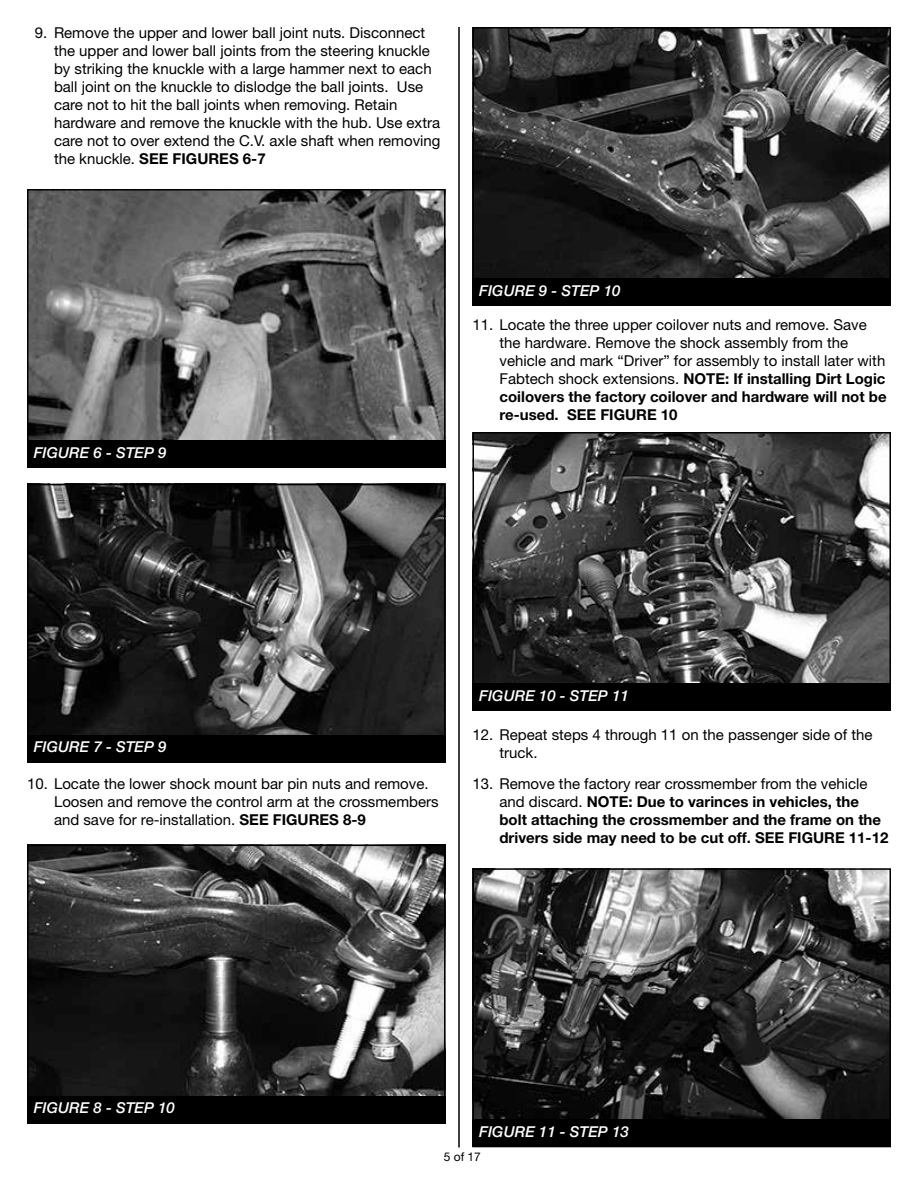
<style>
.page{position:relative;width:918px;height:1188px;background:#fff}
.page>*{position:absolute;margin:0;border:0;box-sizing:border-box;transform-origin:0 0}
.t1{font:15px/18px "Helvetica Neue LT Std";color:#000}
.t2{font:700 15px/18px "Helvetica Neue LT Std";color:#000}
.t3{font:italic 500 15px "Helvetica Neue LT Std";color:#fff}
.t4{font:12px "Helvetica Neue LT Std";color:#000}
.s1{font-weight:700}
.s2{font-weight:400}
</style>
<div class="page">
<hr style="left:458px;top:27px;width:2px;height:1121px;background:#000">
<img style="left:30px;top:192px;width:413px;height:248px">
<div style="left:27px;top:189px;width:419px;height:279px;border:2px solid #000"></div>
<div style="left:27px;top:440px;width:419px;height:28px;background:#000"></div>
<img style="left:30px;top:487px;width:413px;height:248px">
<div style="left:27px;top:484px;width:419px;height:279px;border:2px solid #000"></div>
<div style="left:27px;top:735px;width:419px;height:28px;background:#000"></div>
<img style="left:30px;top:848px;width:413px;height:248px">
<div style="left:27px;top:845px;width:419px;height:279px;border:2px solid #000"></div>
<div style="left:27px;top:1096px;width:419px;height:28px;background:#000"></div>
<img style="left:475px;top:30px;width:413px;height:248px">
<div style="left:472px;top:27px;width:419px;height:279px;border:2px solid #000"></div>
<div style="left:472px;top:278px;width:419px;height:28px;background:#000"></div>
<img style="left:475px;top:435px;width:413px;height:248px">
<div style="left:472px;top:432px;width:419px;height:279px;border:2px solid #000"></div>
<div style="left:472px;top:683px;width:419px;height:28px;background:#000"></div>
<img style="left:475px;top:871px;width:413px;height:248px">
<div style="left:472px;top:868px;width:419px;height:279px;border:2px solid #000"></div>
<div style="left:472px;top:1119px;width:419px;height:28px;background:#000"></div>
<p class="t1" style="left:54px;top:23px;width:388px;text-indent:-19px">9. Remove the upper and lower ball joint nuts. Disconnect the upper and lower ball joints from the steering knuckle by striking the knuckle with a large hammer next to each ball joint on the knuckle to dislodge the ball joints. Use care not to hit the ball joints when removing. Retain hardware and remove the knuckle with the hub. Use extra care not to over extend the C.V. axle shaft when removing the knuckle. <span class="s1">SEE FIGURES 6-7</span></p>
<p class="t3" style="left:34px;top:443px;width:134px">FIGURE 6 - STEP 9</p>
<p class="t3" style="left:479px;top:281px;width:143px">FIGURE 9 - STEP 10</p>
<p class="t1" style="left:500px;top:316px;width:389px;text-indent:-27px">11. Locate the three upper coilover nuts and remove. Save the hardware. Remove the shock assembly from the vehicle and mark “Driver” for assembly to install later with Fabtech shock extensions. <span class="s1">NOTE: If installing Dirt Logic coilovers the factory coilover and hardware will not be re-used. SEE FIGURE 10</span></p>
<p class="t3" style="left:34px;top:738px;width:134px">FIGURE 7 - STEP 9</p>
<p class="t1" style="left:54px;top:775px;width:386px;text-indent:-27px">10. Locate the lower shock mount bar pin nuts and remove.<br>Loosen and remove the control arm at the crossmembers and save for re-installation. <span class="s1">SEE FIGURES 8-9</span></p>
<p class="t3" style="left:479px;top:686px;width:151px">FIGURE 10 - STEP 11</p>
<p class="t1" style="left:500px;top:725px;width:375px;text-indent:-27px">12. Repeat steps 4 through 11 on the passenger side of the truck.</p>
<p class="t2" style="left:500px;top:775px;width:390px;text-indent:-27px"><span class="s2">13. Remove the factory rear crossmember from the vehicle and discard.</span> NOTE: Due to varinces in vehicles, the bolt attaching the crossmember and the frame on the drivers side may need to be cut off. SEE FIGURE 11-12</p>
<p class="t3" style="left:34px;top:1099px;width:143px">FIGURE 8 - STEP 10</p>
<p class="t3" style="left:479px;top:1123px;width:151px">FIGURE 11 - STEP 13</p>
<p class="t4" style="left:444px;top:1150px;width:39px">5 of 17</p>
</div>
